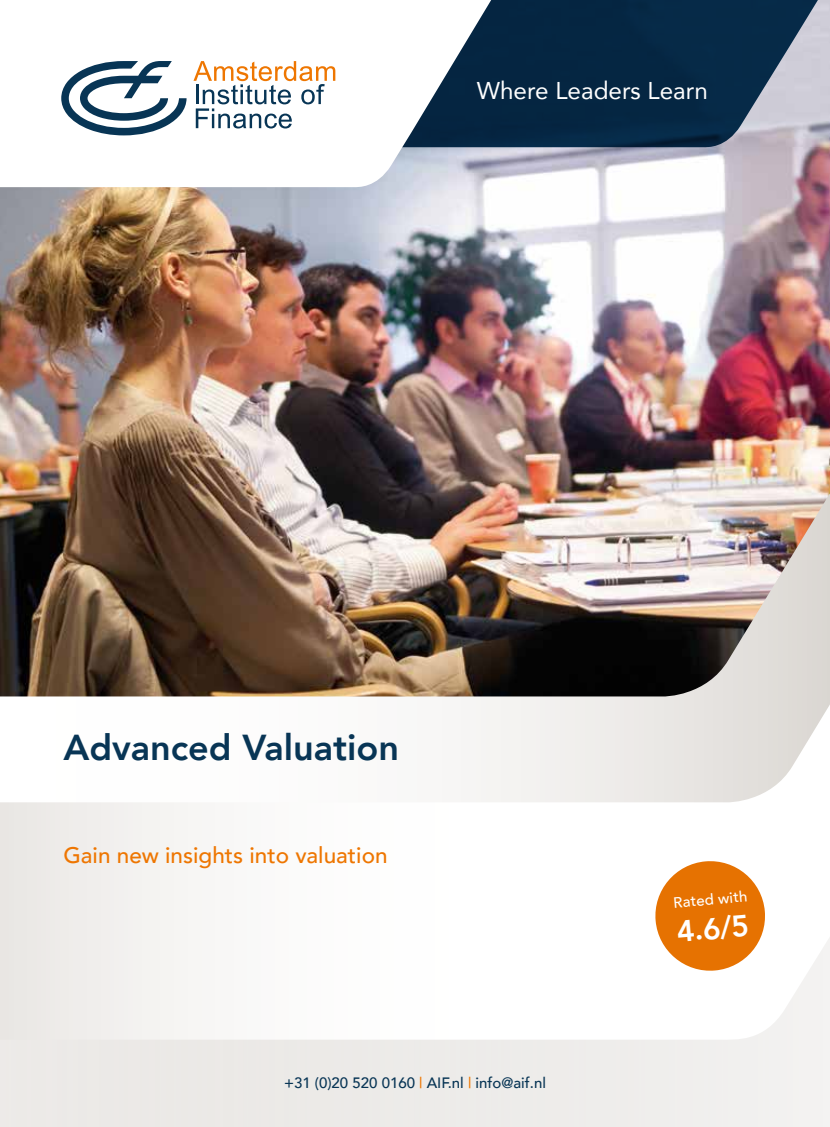
<style>
.page{position:relative;width:830px;height:1127px;background:#fff}
.page>*{position:absolute;margin:0;border:0;box-sizing:border-box;transform-origin:0 0}
.t1{font:800 36px "Avenir";color:#083555}
.t2{font:800 30px "Avenir";color:#fff}
.t3{font:24.3px "Avenir";color:#fff}
.t4{font:500 22.5px "Avenir";color:#ee7601}
.t5{font:500 15px "Avenir";color:#083555}
.t6{font:500 15px "Avenir";color:#fff}
.s1{color:#ee7601}
</style>
<div class="page">
<img style="left:0;top:0;width:829px;height:298px">
<svg style="left:498px;top:0;width:327px;height:148px;background:#25415b"></svg>
<svg style="left:0;top:0;width:498px;height:188px"></svg>
<svg style="left:193px;top:61px;width:142px;height:67px"></svg>
<svg style="left:61px;top:61px;width:125px;height:74px"></svg>
<img style="left:0;top:298px;width:829px;height:437px">
<svg style="left:0;top:735px;width:829px;height:392px"></svg>
<svg style="left:652px;top:859px;width:115px;height:114px"></svg>
<h3 class="t3" style="left:476px;top:71px;width:232px">Where Leaders Learn</h3>
<h1 class="t1" style="left:63px;top:719px;width:337px">Advanced Valuation</h1>
<h3 class="t4" style="left:63px;top:836px;width:325px">Gain new insights into valuation</h3>
<p class="t6" style="left:672px;top:889px;width:75px;rotate:-5deg">Rated with</p>
<h2 class="t2" style="left:674px;top:908px;width:74px;rotate:-5deg">4.6/5</h2>
<p class="t5" style="left:284px;top:1069px;width:263px">+31 (0)20 520 0160 <span class="s1">|</span> AIF.nl <span class="s1">|</span> info@aif.nl</p>
</div>
